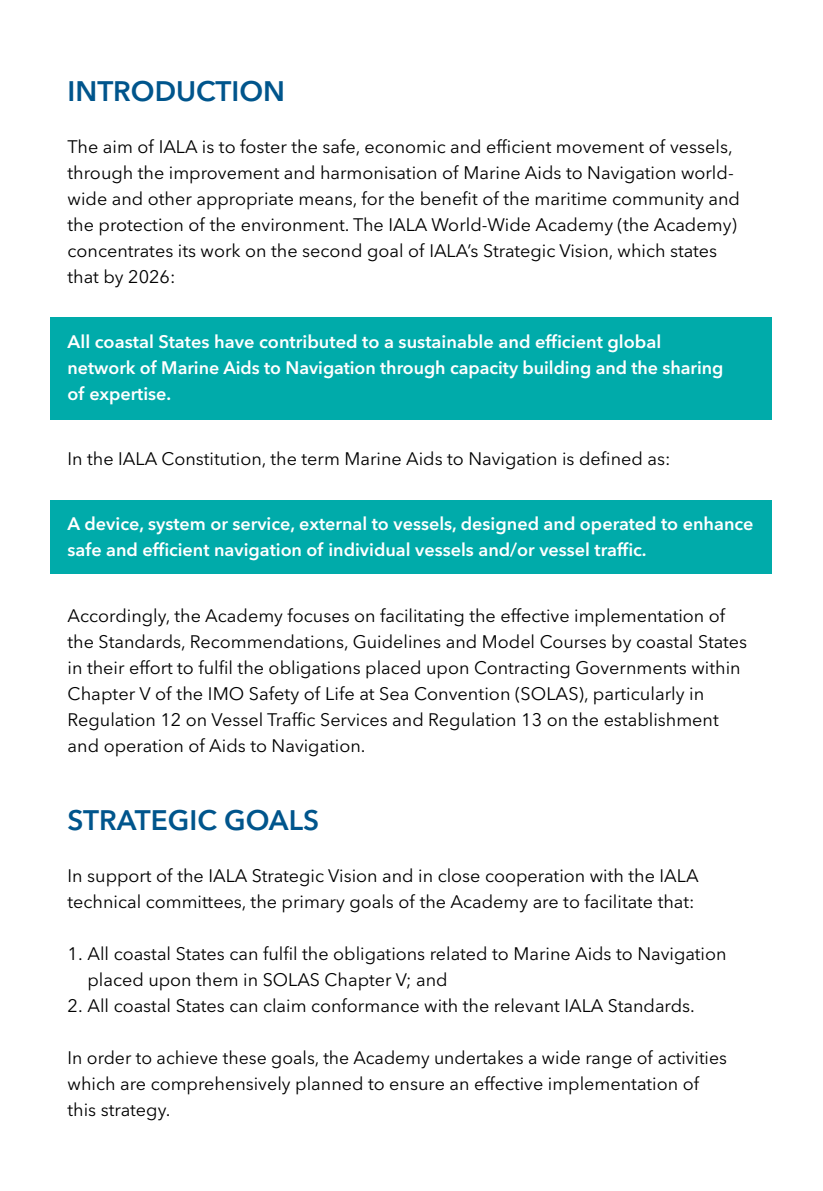
<style>
.page{position:relative;width:823px;height:1191px;background:#fff}
.page>*{position:absolute;margin:0;border:0;box-sizing:border-box;transform-origin:0 0}
.t1{font:600 28px "Avenir Next LT Pro";color:#00558c}
.t2{font:18px/26px "Avenir Next LT Pro";color:#000}
.t3{font:600 18px/26px "Avenir Next LT Pro";color:#fff}
</style>
<div class="page">
<div style="left:51px;top:500px;width:721px;height:73px;background:#00abaa"></div>
<div style="left:51px;top:317px;width:721px;height:103px;background:#00abaa"></div>
<h1 class="t1" style="left:68px;top:74px;width:219px">INTRODUCTION</h1>
<p class="t2" style="left:68px;top:133px;width:673px">The aim of IALA is to foster the safe, economic and efficient movement of vessels, through the improvement and harmonisation of Marine Aids to Navigation world&shy;wide and other appropriate means, for the benefit of the maritime community and the protection of the environment. The IALA World-Wide Academy (the Academy) concentrates its work on the second goal of IALA’s Strategic Vision, which states that by 2026:</p>
<p class="t3" style="left:68px;top:328px;width:657px">All coastal States have contributed to a sustainable and efficient global network of Marine Aids to Navigation through capacity building and the sharing of expertise.</p>
<p class="t2" style="left:68px;top:446px;width:604px">In the IALA Constitution, the term Marine Aids to Navigation is defined as:</p>
<p class="t3" style="left:68px;top:511px;width:687px">A device, system or service, external to vessels, designed and operated to enhance safe and efficient navigation of individual vessels and/or vessel traffic.</p>
<p class="t2" style="left:68px;top:602px;width:680px">Accordingly, the Academy focuses on facilitating the effective implementation of the Standards, Recommendations, Guidelines and Model Courses by coastal States in their effort to fulfil the obligations placed upon Contracting Governments within Chapter V of the IMO Safety of Life at Sea Convention (SOLAS), particularly in Regulation 12 on Vessel Traffic Services and Regulation 13 on the establishment and operation of Aids to Navigation.</p>
<h1 class="t1" style="left:68px;top:803px;width:253px">STRATEGIC GOALS</h1>
<p class="t2" style="left:68px;top:862px;width:632px">In support of the IALA Strategic Vision and in close cooperation with the IALA technical committees, the primary goals of the Academy are to facilitate that:</p>
<p class="t2" style="left:87px;top:940px;width:640px;text-indent:-20px">1. All coastal States can fulfil the obligations related to Marine Aids to Navigation placed upon them in SOLAS Chapter V; and</p>
<p class="t2" style="left:68px;top:992px;width:628px">2. All coastal States can claim conformance with the relevant IALA Standards.</p>
<p class="t2" style="left:68px;top:1044px;width:660px">In order to achieve these goals, the Academy undertakes a wide range of activities which are comprehensively planned to ensure an effective implementation of this strategy.</p>
</div>
